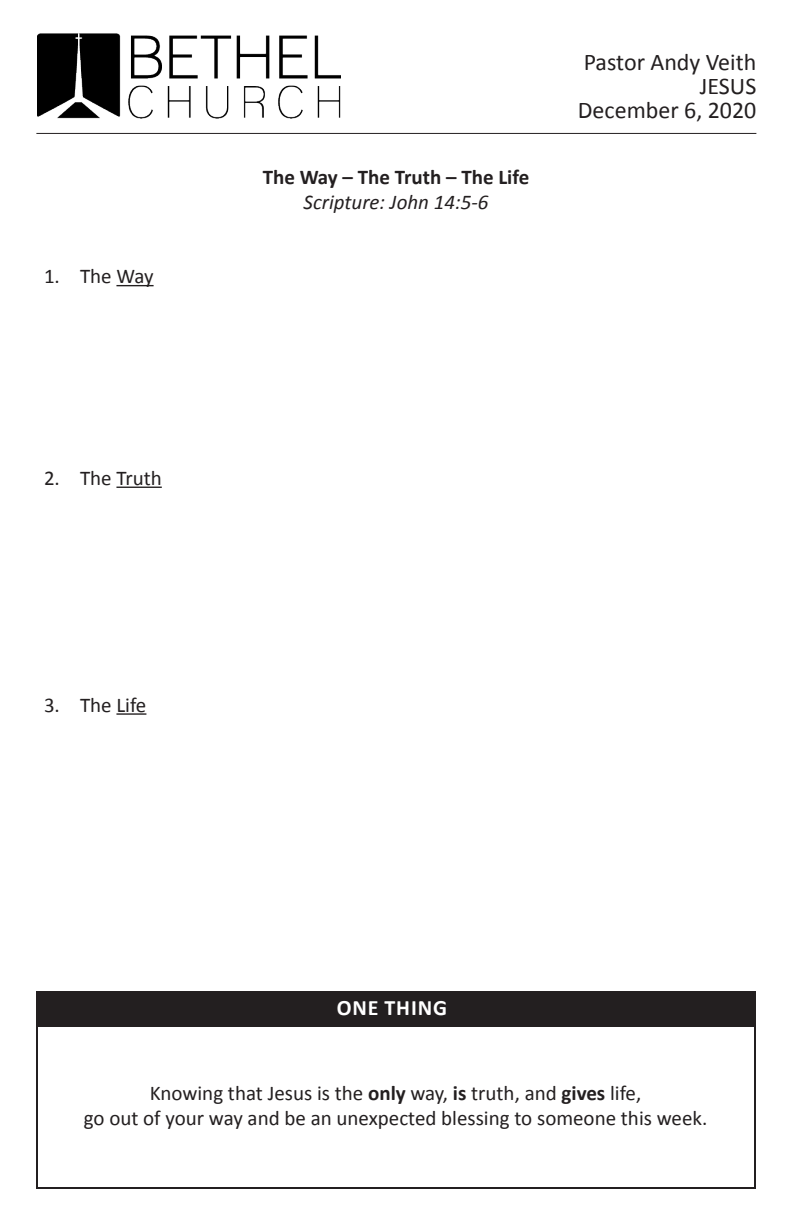
<style>
.page{position:relative;width:792px;height:1224px;background:#fff}
.page>*{position:absolute;margin:0;border:0;box-sizing:border-box;transform-origin:0 0}
.t1{font:24px "Calibri";color:#231f20}
.t2{font:700 22px "Calibri";letter-spacing:.04em;color:#fff}
.t3{font:21px/25.2px "Calibri";color:#231f20;text-align:center}
.t4{font:700 21px "Calibri";color:#231f20}
.t5{font:italic 21px "Calibri";color:#231f20}
.s1{font-weight:700}
</style>
<div class="page">
<hr style="left:36px;top:133px;width:720px;height:1px;background:#231f20">
<img style="left:37px;top:34px;width:303px;height:84px">
<hr style="left:116px;top:285px;width:38px;height:1px;background:#231f20">
<hr style="left:116px;top:487px;width:46px;height:1px;background:#231f20">
<hr style="left:116px;top:713px;width:30px;height:2px;background:#231f20">
<div style="left:36px;top:992px;width:720px;height:35px;background:#231f20"></div>
<div style="left:36px;top:991px;width:720px;height:198px;border:2px solid #231f20"></div>
<p class="t3" style="left:44px;top:264px;width:111px">1. The Way</p>
<p class="t3" style="left:44px;top:465px;width:119px">2. The Truth</p>
<p class="t3" style="left:44px;top:692px;width:104px">3. The Life</p>
<p class="t4" style="left:263px;top:163px;width:268px">The Way – The Truth – The Life</p>
<p class="t5" style="left:304px;top:188px;width:186px">Scripture: John 14:5-6</p>
<p class="t1" style="left:584px;top:47px;width:174px">Pastor Andy Veith</p>
<p class="t1" style="left:700px;top:71px;width:58px">JESUS</p>
<p class="t1" style="left:578px;top:95px;width:180px">December 6, 2020</p>
<p class="t2" style="left:337px;top:994px;width:112px">ONE THING</p>
<p class="t3" style="left:84px;top:1080px;width:625px">Knowing that Jesus is the <span class="s1">only</span> way, <span class="s1">is</span> truth, and <span class="s1">gives</span> life,<br>go out of your way and be an unexpected blessing to someone this week.</p>
</div>
